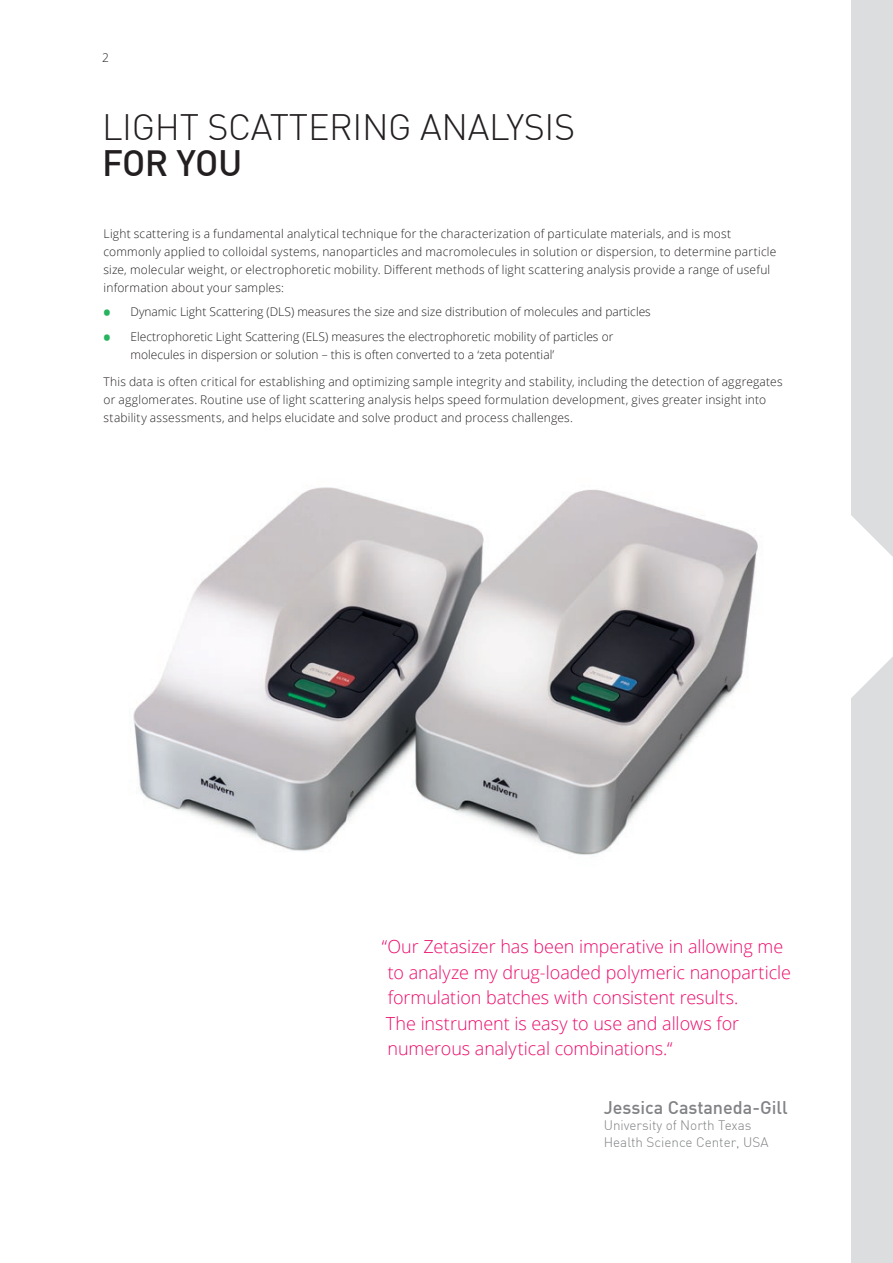
<style>
.page{position:relative;width:893px;height:1263px;background:#fff}
.page>*{position:absolute;margin:0;border:0;box-sizing:border-box;transform-origin:0 0}
.t1{font:300 36px "DIN";letter-spacing:-.01em;color:#231f20}
.t2{font:500 36px "DIN";letter-spacing:-.015em;color:#231f20}
.t3{font:300 18px/25.5px "Open Sans";letter-spacing:-.005em;color:#ec0b6b}
.t4{font:500 18px "DIN";color:#808285}
.t5{font:300 13.5px/16.5px "DIN";color:#808285}
.t6{font:300 12px/18px "Open Sans";letter-spacing:.015em;color:#231f20}
.s1{font-weight:800;font-size:18px;color:#27b35f}
</style>
<div class="page">
<div style="left:852px;top:0;width:41px;height:1263px;background:#dcdddf"></div>
<svg style="left:851px;top:482px;width:42px;height:249px;fill:#fff"></svg>
<img style="left:133px;top:487px;width:625px;height:368px">
<p class="t6" style="left:102px;top:48px;width:8px">2</p>
<h1 class="t1" style="left:102px;top:105px;width:475px">LIGHT SCATTERING ANALYSIS</h1>
<h1 class="t2" style="left:102px;top:140px;width:142px">FOR YOU</h1>
<p class="t6" style="left:104px;top:225px;width:674px">Light scattering is a fundamental analytical technique for the characterization of particulate materials, and is most commonly applied to colloidal systems, nanoparticles and macromolecules in solution or dispersion, to determine particle size, molecular weight, or electrophoretic mobility. Different methods of light scattering analysis provide a range of useful information about your samples:</p>
<p class="t6" style="left:104px;top:303px;width:549px"><span class="s1">•</span> Dynamic Light Scattering (DLS) measures the size and size distribution of molecules and particles</p>
<p class="t6" style="left:131px;top:327px;width:484px;text-indent:-27px"><span class="s1">•</span> Electrophoretic Light Scattering (ELS) measures the electrophoretic mobility of particles or molecules in dispersion or solution – this is often converted to a ‘zeta potential’</p>
<p class="t6" style="left:104px;top:372px;width:681px">This data is often critical for establishing and optimizing sample integrity and stability, including the detection of aggregates or agglomerates. Routine use of light scattering analysis helps speed formulation development, gives greater insight into stability assessments, and helps elucidate and solve product and process challenges.</p>
<h2 class="t3" style="left:382px;top:933px;width:411px">“Our Zetasizer has been imperative in allowing me to analyze my drug-loaded polymeric nanoparticle formulation batches with consistent results.<br>The instrument is easy to use and allows for numerous analytical combinations.“</h2>
<h2 class="t4" style="left:604px;top:1096px;width:185px">Jessica Castaneda-Gill</h2>
<p class="t5" style="left:604px;top:1117px;width:166px">University of North Texas<br>Health Science Center, USA</p>
</div>
